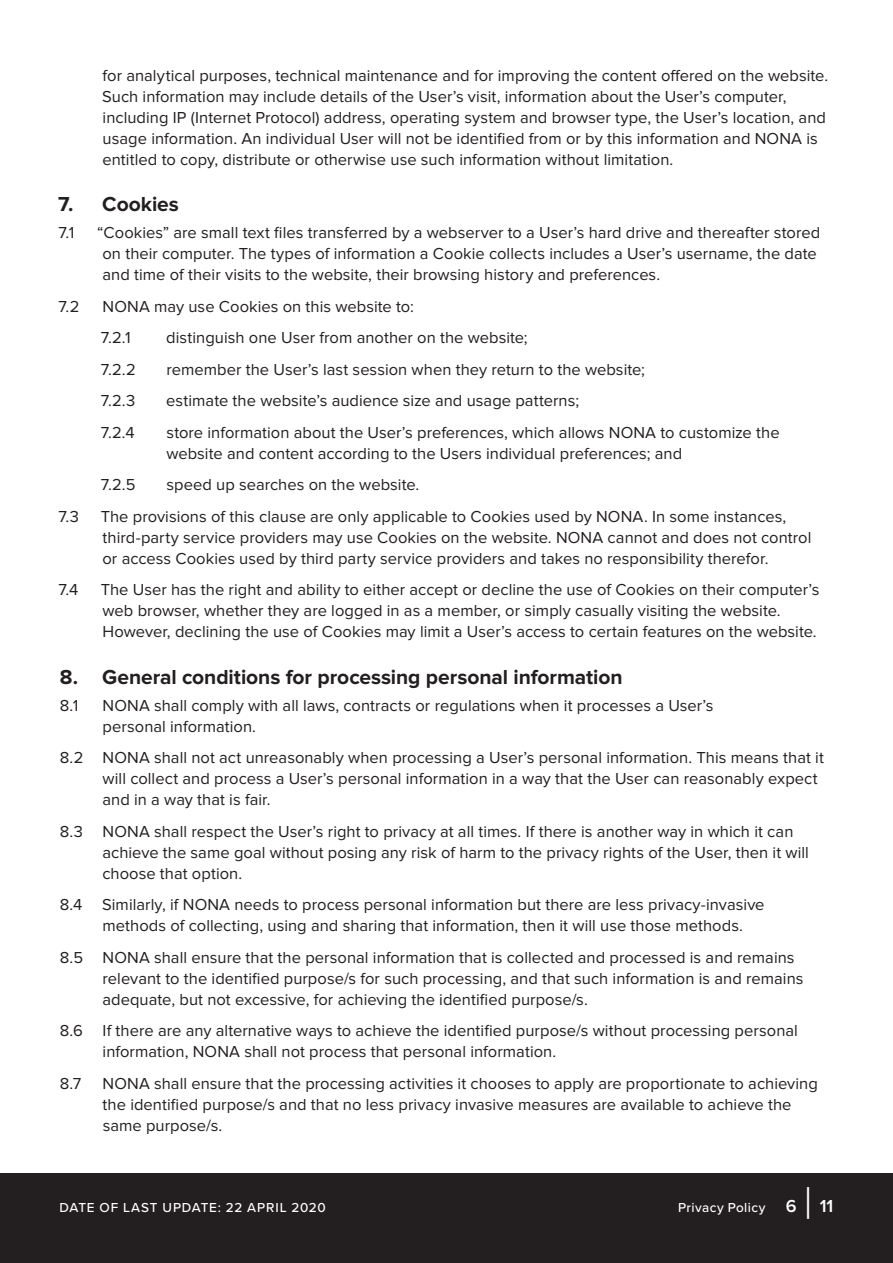
<style>
.page{position:relative;width:893px;height:1263px;background:#fff}
.page>*{position:absolute;margin:0;border:0;box-sizing:border-box;transform-origin:0 0}
.t1{font:300 45px "Proxima Nova";color:#fff}
.t2{font:700 21px "Proxima Nova";letter-spacing:-.005em;color:#231f20}
.t3{font:600 18px "Proxima Nova";color:#fff}
.t4{font:16.5px/21px "Proxima Nova";letter-spacing:.005em;color:#231f20}
.t5{font:500 13.5px "Proxima Nova";letter-spacing:.05em;color:#fff}
.t6{font:500 13.5px "Proxima Nova";letter-spacing:.03em;color:#fff}
</style>
<div class="page">
<div style="left:0;top:1174px;width:893px;height:89px;background:#231f20"></div>
<p class="t4" style="left:102px;top:65px;width:727px">for analytical purposes, technical maintenance and for improving the content offered on the website.<br>Such information may include details of the User’s visit, information about the User’s computer, including IP (Internet Protocol) address, operating system and browser type, the User’s location, and usage information. An individual User will not be identified from or by this information and NONA is entitled to copy, distribute or otherwise use such information without limitation.</p>
<p class="t2" style="left:58px;top:194px;width:122px">7. Cookies</p>
<p class="t4" style="left:58px;top:223px;width:17px">7.1</p>
<p class="t4" style="left:102px;top:223px;width:719px;text-indent:-5px">“Cookies” are small text files transferred by a webserver to a User’s hard drive and thereafter stored on their computer. The types of information a Cookie collects includes a User’s username, the date and time of their visits to the website, their browsing history and preferences.</p>
<p class="t4" style="left:58px;top:296px;width:22px">7.2</p>
<p class="t4" style="left:103px;top:296px;width:313px">NONA may use Cookies on this website to:</p>
<p class="t4" style="left:101px;top:328px;width:31px">7.2.1</p>
<p class="t4" style="left:166px;top:328px;width:363px">distinguish one User from another on the website;</p>
<p class="t4" style="left:101px;top:359px;width:36px">7.2.2</p>
<p class="t4" style="left:166px;top:359px;width:480px">remember the User’s last session when they return to the website;</p>
<p class="t4" style="left:101px;top:391px;width:36px">7.2.3</p>
<p class="t4" style="left:166px;top:391px;width:414px">estimate the website’s audience size and usage patterns;</p>
<p class="t4" style="left:101px;top:422px;width:35px">7.2.4</p>
<p class="t4" style="left:166px;top:422px;width:615px">store information about the User’s preferences, which allows NONA to customize the website and content according to the Users individual preferences; and</p>
<p class="t4" style="left:101px;top:475px;width:36px">7.2.5</p>
<p class="t4" style="left:166px;top:475px;width:254px">speed up searches on the website.</p>
<p class="t4" style="left:58px;top:506px;width:22px">7.3</p>
<p class="t4" style="left:101px;top:506px;width:712px">The provisions of this clause are only applicable to Cookies used by NONA. In some instances, third-party service providers may use Cookies on the website. NONA cannot and does not control or access Cookies used by third party service providers and takes no responsibility therefor.</p>
<p class="t4" style="left:58px;top:580px;width:21px">7.4</p>
<p class="t4" style="left:101px;top:580px;width:720px">The User has the right and ability to either accept or decline the use of Cookies on their computer’s web browser, whether they are logged in as a member, or simply casually visiting the website.<br>However, declining the use of Cookies may limit a User’s access to certain features on the website.</p>
<p class="t2" style="left:60px;top:667px;width:564px">8. General conditions for processing personal information</p>
<p class="t4" style="left:60px;top:695px;width:20px">8.1</p>
<p class="t4" style="left:103px;top:695px;width:613px">NONA shall comply with all laws, contracts or regulations when it processes a User’s personal information.</p>
<p class="t4" style="left:102px;top:748px;width:723px;text-indent:-43px">8.2 NONA shall not act unreasonably when processing a User’s personal information. This means that it will collect and process a User’s personal information in a way that the User can reasonably expect and in a way that is fair.</p>
<p class="t4" style="left:102px;top:821px;width:708px;text-indent:-43px">8.3 NONA shall respect the User’s right to privacy at all times. If there is another way in which it can achieve the same goal without posing any risk of harm to the privacy rights of the User, then it will choose that option.</p>
<p class="t4" style="left:103px;top:895px;width:663px;text-indent:-43px">8.4 Similarly, if NONA needs to process personal information but there are less privacy-invasive methods of collecting, using and sharing that information, then it will use those methods.</p>
<p class="t4" style="left:102px;top:947px;width:703px;text-indent:-43px">8.5 NONA shall ensure that the personal information that is collected and processed is and remains relevant to the identified purpose/s for such processing, and that such information is and remains adequate, but not excessive, for achieving the identified purpose/s.</p>
<p class="t4" style="left:103px;top:1021px;width:697px;text-indent:-43px">8.6 If there are any alternative ways to achieve the identified purpose/s without processing personal information, NONA shall not process that personal information.</p>
<p class="t4" style="left:60px;top:1073px;width:23px">8.7</p>
<p class="t4" style="left:103px;top:1073px;width:717px">NONA shall ensure that the processing activities it chooses to apply are proportionate to achieving the identified purpose/s and that no less privacy invasive measures are available to achieve the same purpose/s.</p>
<h1 class="t1" style="left:803px;top:1182px;width:11px">|</h1>
<p class="t3" style="left:786px;top:1197px;width:12px">6</p>
<p class="t5" style="left:60px;top:1197px;width:268px">DATE OF LAST UPDATE: 22 APRIL 2020</p>
<p class="t6" style="left:678px;top:1197px;width:89px">Privacy Policy</p>
<p class="t3" style="left:820px;top:1197px;width:15px">11</p>
</div>
